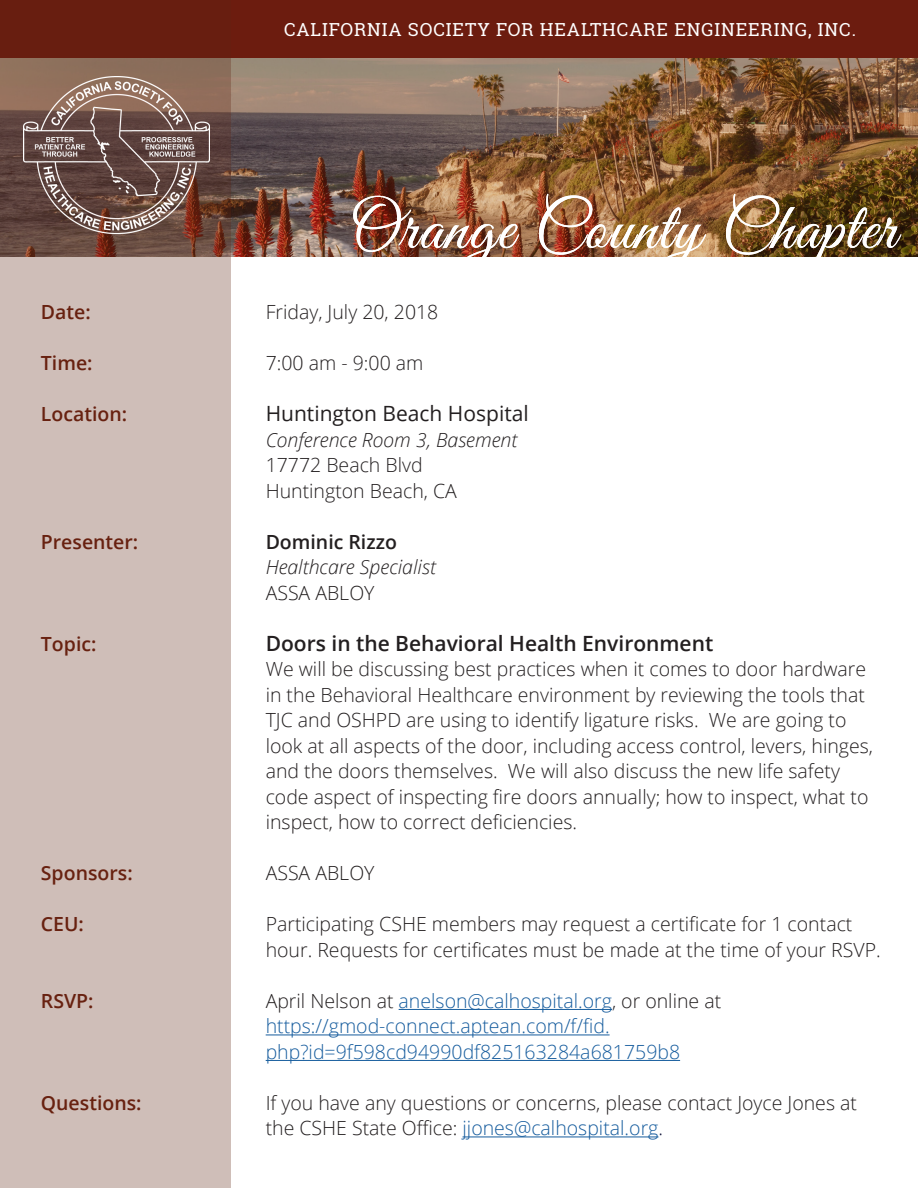
<style>
.page{position:relative;width:918px;height:1188px;background:#fff}
.page>*{position:absolute;margin:0;border:0;box-sizing:border-box;transform-origin:0 0}
.t1{font:67.5px "Great Vibes";letter-spacing:.025em;color:#fff}
.t2{font:600 21px "Open Sans";color:#231f20}
.t3{font:21px "Open Sans";color:#231f20}
.t4{font:300 19.5px/25.5px "Open Sans";color:#231f20}
.t5{font:300 19.5px/25.5px "Open Sans";color:#175d9e}
.t6{font:600 19.5px "Open Sans";color:#682110}
.t7{font:italic 300 19.5px "Open Sans";color:#231f20}
.t8{font:600 19.5px "Open Sans";color:#231f20}
.t9{font:18px "Roboto Slab";letter-spacing:.05em;color:#fff}
.s1{color:#231f20}
.s2{color:#175d9e}
.s3{color:#12163a}
</style>
<div class="page">
<div style="left:0;top:0;width:918px;height:256px;background:#6c1c0f"></div>
<img style="left:231px;top:59px;width:687px;height:197px">
<hr style="left:399px;top:1009px;width:213px;height:1px;background:#175d9e">
<hr style="left:266px;top:1034px;width:344px;height:1px;background:#175d9e">
<hr style="left:266px;top:1060px;width:414px;height:1px;background:#175d9e">
<hr style="left:463px;top:1136px;width:195px;height:1px;background:#175d9e">
<svg style="left:0;top:58px;width:231px;height:1130px;background:#c8b6af"></svg>
<img style="left:23px;top:77px;width:186px;height:158px">
<p class="t6" style="left:41px;top:299px;width:51px">Date:</p>
<p class="t6" style="left:41px;top:350px;width:53px">Time:</p>
<p class="t6" style="left:41px;top:401px;width:88px">Location:</p>
<p class="t6" style="left:41px;top:529px;width:99px">Presenter:</p>
<p class="t6" style="left:41px;top:631px;width:57px">Topic:</p>
<p class="t6" style="left:41px;top:860px;width:93px">Sponsors:</p>
<p class="t6" style="left:41px;top:911px;width:45px">CEU:</p>
<p class="t6" style="left:41px;top:988px;width:54px">RSVP:</p>
<p class="t6" style="left:41px;top:1090px;width:102px">Questions:</p>
<p class="t9" style="left:284px;top:17px;width:574px">CALIFORNIA SOCIETY FOR HEALTHCARE ENGINEERING, INC.</p>
<p class="t1" style="left:350px;top:191px;width:548px">Orange County Chapter</p>
<p class="t4" style="left:266px;top:299px;width:174px">Friday, July 20, 2018</p>
<p class="t4" style="left:266px;top:350px;width:159px">7:00 am - 9:00 am</p>
<p class="t3" style="left:266px;top:399px;width:265px">Huntington Beach Hospital</p>
<p class="t7" style="left:266px;top:426px;width:253px">Conference Room 3, Basement</p>
<p class="t4" style="left:266px;top:452px;width:159px">17772 Beach Blvd</p>
<p class="t4" style="left:266px;top:478px;width:193px">Huntington Beach, CA</p>
<p class="t8" style="left:266px;top:529px;width:133px">Dominic Rizzo</p>
<p class="t7" style="left:266px;top:554px;width:172px">Healthcare Specialist</p>
<p class="t4" style="left:266px;top:580px;width:110px">ASSA ABLOY</p>
<p class="t2" style="left:266px;top:629px;width:449px">Doors in the Behavioral Health Environment</p>
<p class="t4" style="left:266px;top:656px;width:609px">We will be discussing best practices when it comes to door hardware in the Behavioral Healthcare environment by reviewing the tools that TJC and OSHPD are using to identify ligature risks. We are going to look at all aspects of the door, including access control, levers, hinges, and the doors themselves. We will also discuss the new life safety code aspect of inspecting fire doors annually; how to inspect, what to inspect, how to correct deficiencies.</p>
<p class="t4" style="left:266px;top:860px;width:110px">ASSA ABLOY</p>
<p class="t4" style="left:266px;top:911px;width:617px">Participating CSHE members may request a certificate for 1 contact hour. Requests for certificates must be made at the time of your RSVP.</p>
<p class="t5" style="left:266px;top:988px;width:457px"><span class="s1">April Nelson at</span> anelson@calhospital.org<span class="s1">, or online at </span>https://gmod-connect.aptean.com/f/fid. php?id=9f598cd94990df825163284a681759b8</p>
<p class="t4" style="left:266px;top:1090px;width:593px">If you have any questions or concerns, please contact Joyce Jones at the CSHE State Office: <span class="s2">jjones@calhospital.org</span><span class="s3">.</span></p>
</div>
